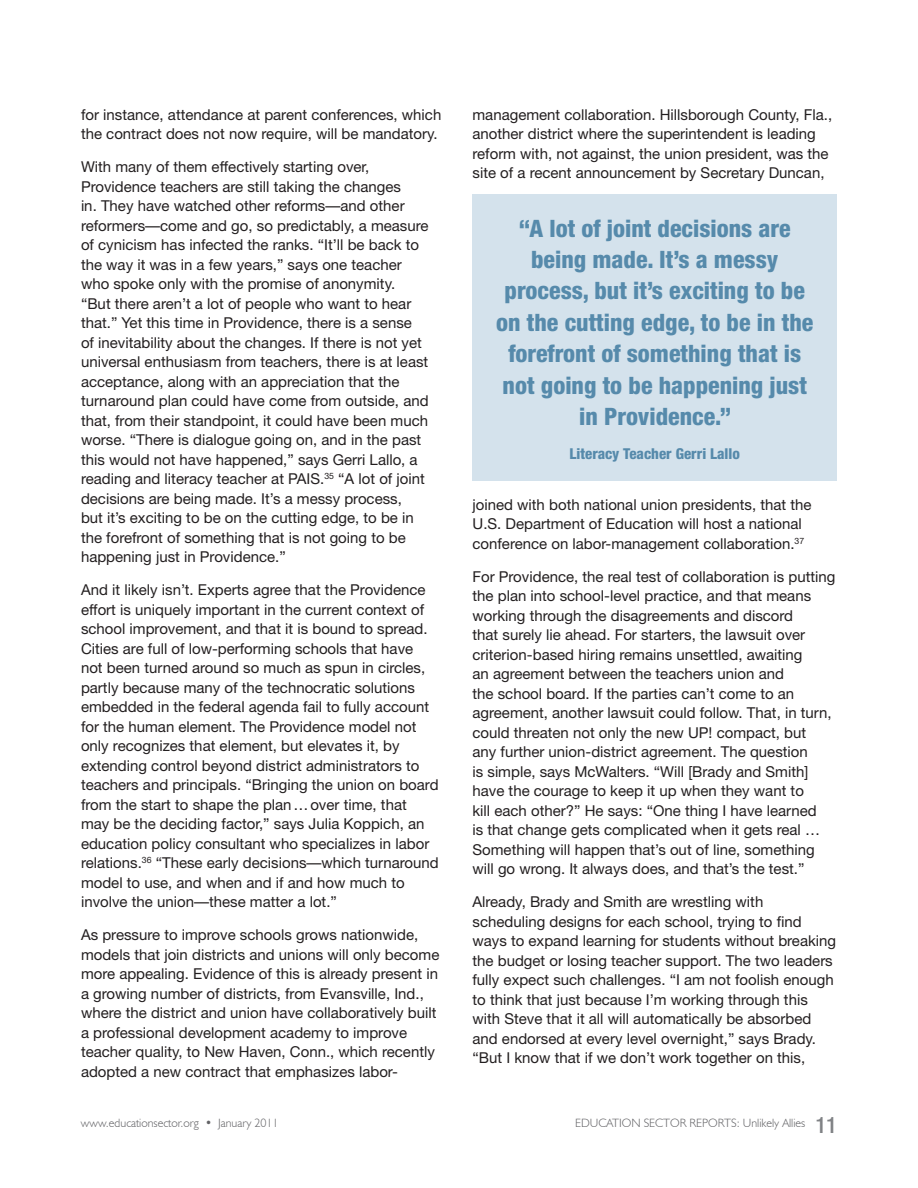
<style>
.page{position:relative;width:918px;height:1188px;background:#fff}
.page>*{position:absolute;margin:0;border:0;box-sizing:border-box;transform-origin:0 0}
.t1{font:800 condensed 24px/31.5px "Helvetica Neue";color:#568aab;text-align:center}
.t2{font:500 condensed 22.5px "Helvetica Neue";color:#808285}
.t3{font:15px/19.5px "Helvetica Neue";color:#231f20}
.t4{font:800 condensed 15px "Helvetica Neue LT Std";color:#568aab}
.t5{font:300 12px "Humanist 521 BT";color:#636366}
</style>
<div class="page">
<div style="left:472px;top:195px;width:365px;height:286px;background:#d4e2ec"></div>
<p class="t3" style="left:81px;top:105px;width:362px">for instance, attendance at parent conferences, which the contract does not now require, will be mandatory.</p>
<p class="t3" style="left:81px;top:157px;width:349px">With many of them effectively starting over, Providence teachers are still taking the changes<br>in. They have watched other reforms—and other reformers—come and go, so predictably, a measure of cynicism has infected the ranks. “It’ll be back to the way it was in a few years,” says one teacher who spoke only with the promise of anonymity. “But there aren’t a lot of people who want to hear that.” Yet this time in Providence, there is a sense of inevitability about the changes. If there is not yet universal enthusiasm from teachers, there is at least acceptance, along with an appreciation that the turnaround plan could have come from outside, and that, from their standpoint, it could have been much worse. “There is dialogue going on, and in the past this would not have happened,” says Gerri Lallo, a reading and literacy teacher at PAIS.<sup>35</sup> “A lot of joint decisions are being made. It’s a messy process,<br>but it’s exciting to be on the cutting edge, to be in the forefront of something that is not going to be happening just in Providence.”</p>
<p class="t3" style="left:81px;top:580px;width:359px">And it likely isn’t. Experts agree that the Providence effort is uniquely important in the current context of school improvement, and that it is bound to spread.<br>Cities are full of low-performing schools that have<br>not been turned around so much as spun in circles, partly because many of the technocratic solutions embedded in the federal agenda fail to fully account for the human element. The Providence model not only recognizes that element, but elevates it, by extending control beyond district administrators to teachers and principals. “Bringing the union on board from the start to shape the plan…over time, that may be the deciding factor,” says Julia Koppich, an education policy consultant who specializes in labor relations.<sup>36</sup> “These early decisions—which turnaround model to use, and when and if and how much to involve the union—these matter a lot.”</p>
<p class="t3" style="left:81px;top:925px;width:360px">As pressure to improve schools grows nationwide, models that join districts and unions will only become more appealing. Evidence of this is already present in a growing number of districts, from Evansville, Ind., where the district and union have collaboratively built a professional development academy to improve teacher quality, to New Haven, Conn., which recently adopted a new contract that emphasizes labor-</p>
<p class="t3" style="left:473px;top:105px;width:361px">management collaboration. Hillsborough County, Fla., another district where the superintendent is leading reform with, not against, the union president, was the site of a recent announcement by Secretary Duncan,</p>
<h1 class="t1" style="left:496px;top:212px;width:319px">“A lot of joint decisions are being made. It’s a messy process, but it’s exciting to be on the cutting edge, to be in the forefront of something that is not going to be happening just in Providence.”</h1>
<p class="t4" style="left:570px;top:444px;width:172px">Literacy Teacher Gerri Lallo</p>
<p class="t3" style="left:473px;top:495px;width:340px">joined with both national union presidents, that the<br>U.S. Department of Education will host a national conference on labor-management collaboration.<sup>37</sup></p>
<p class="t3" style="left:473px;top:567px;width:365px">For Providence, the real test of collaboration is putting the plan into school-level practice, and that means working through the disagreements and discord<br>that surely lie ahead. For starters, the lawsuit over criterion-based hiring remains unsettled, awaiting<br>an agreement between the teachers union and<br>the school board. If the parties can’t come to an agreement, another lawsuit could follow. That, in turn, could threaten not only the new UP! compact, but<br>any further union-district agreement. The question<br>is simple, says McWalters. “Will [Brady and Smith] have the courage to keep it up when they want to<br>kill each other?” He says: “One thing I have learned<br>is that change gets complicated when it gets real … Something will happen that’s out of line, something will go wrong. It always does, and that’s the test.”</p>
<p class="t3" style="left:473px;top:892px;width:365px">Already, Brady and Smith are wrestling with scheduling designs for each school, trying to find ways to expand learning for students without breaking the budget or losing teacher support. The two leaders fully expect such challenges. “I am not foolish enough to think that just because I’m working through this with Steve that it all will automatically be absorbed and endorsed at every level overnight,” says Brady. “But I know that if we don’t work together on this,</p>
<p class="t5" style="left:81px;top:1116px;width:199px">www.educationsector.org • January 2011</p>
<p class="t5" style="left:575px;top:1116px;width:232px">EDUCATION SECTOR REPORTS: Unlikely Allies</p>
<h2 class="t2" style="left:815px;top:1111px;width:23px">11</h2>
</div>
